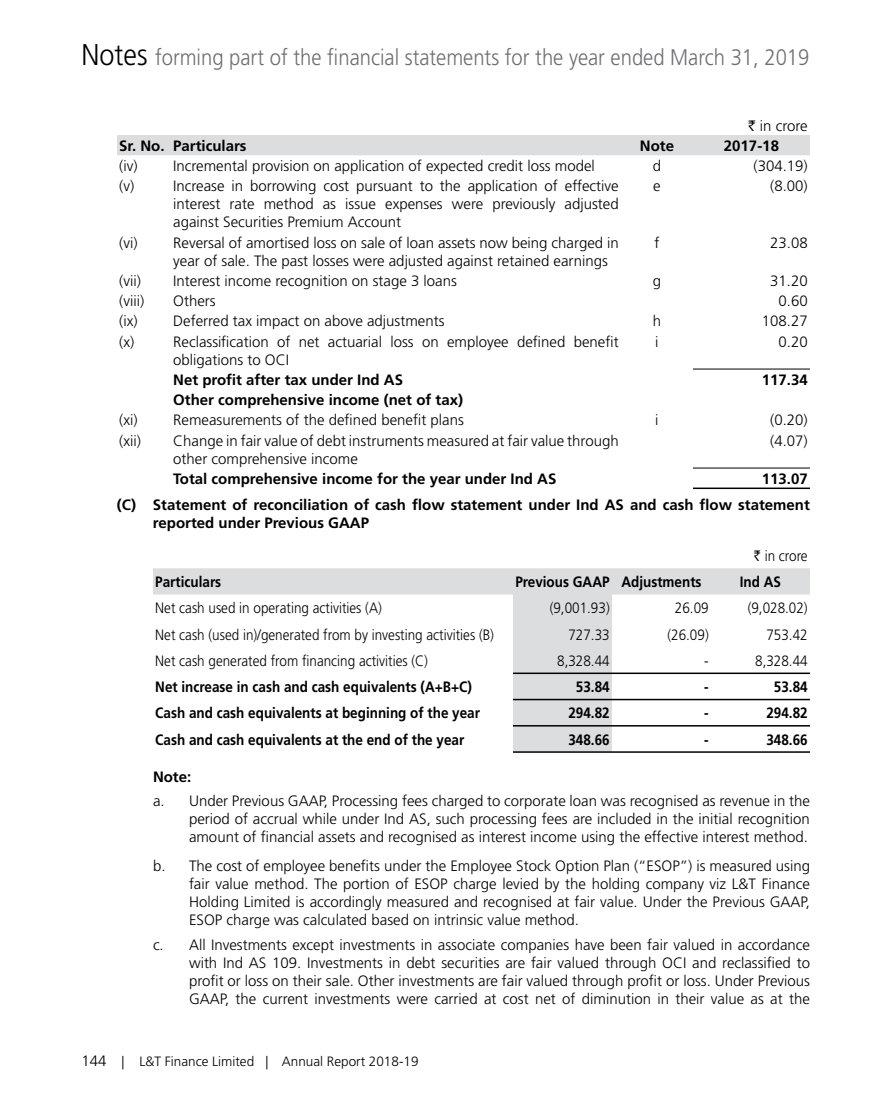
<style>
.page{position:relative;width:891px;height:1107px;background:#fff}
.page>*{position:absolute;margin:0;border:0;box-sizing:border-box;transform-origin:0 0}
.t1{font:300 22.5px "Frutiger LT Pro";color:#6d6e71;scale:.9 1}
.t2{font:300 15px/18px "Frutiger LT Pro";color:#000;text-align:justify}
.t3{font:700 15px/25.8px "Frutiger LT Pro";color:#000;text-align:right}
.t4{font:300 15px "Frutiger LT Pro";color:#000;scale:.9 1}
.t5{font:700 15px "Frutiger LT Pro";color:#000;scale:.9 1}
.t6{font:300 13.5px "Frutiger LT Pro";color:#000}
.s1{font-size:30px;color:#000}
.s2{font-family:"Rupee";font-weight:400}
.s3{font-size:15px}
</style>
<div class="page">
<div style="left:117px;top:135px;width:693px;height:20px;background:#dcddde"></div>
<hr style="left:693px;top:468px;width:117px;height:1px;background:#000">
<hr style="left:693px;top:369px;width:117px;height:1px;background:#000">
<hr style="left:693px;top:488px;width:117px;height:1px;background:#000">
<svg style="left:153px;top:568px;width:657px;height:183px"></svg>
<hr style="left:513px;top:673px;width:99px;height:1px;background:#000">
<hr style="left:612px;top:673px;width:99px;height:1px;background:#000">
<hr style="left:711px;top:673px;width:99px;height:1px;background:#000">
<hr style="left:513px;top:699px;width:99px;height:1px;background:#000">
<hr style="left:612px;top:699px;width:99px;height:1px;background:#000">
<hr style="left:711px;top:699px;width:99px;height:1px;background:#000">
<hr style="left:513px;top:725px;width:99px;height:2px;background:#000">
<hr style="left:612px;top:725px;width:99px;height:2px;background:#000">
<hr style="left:711px;top:725px;width:99px;height:2px;background:#000">
<hr style="left:513px;top:751px;width:99px;height:2px;background:#000">
<hr style="left:612px;top:751px;width:99px;height:2px;background:#000">
<hr style="left:711px;top:751px;width:99px;height:2px;background:#000">
<h1 class="t1" style="left:81px;top:44px;width:810px"><span class="s1">Notes</span> forming part of the financial statements for the year ended March 31, 2019</h1>
<p class="t2" style="left:748px;top:116px;width:61px"><span class="s2">v</span> in crore</p>
<p class="t3" style="left:119px;top:133px;width:129px">Sr. No. Particulars</p>
<p class="t3" style="left:640px;top:133px;width:36px">Note</p>
<p class="t3" style="left:724px;top:133px;width:57px">2017-18</p>
<p class="t2" style="left:119px;top:157px;width:477px">(iv) Incremental provision on application of expected credit loss model</p>
<p class="t2" style="left:653px;top:157px;width:10px">d</p>
<p class="t2" style="left:754px;top:157px;width:56px">(304.19)</p>
<p class="t2" style="left:119px;top:177px;width:16px">(v)</p>
<p class="t2" style="left:173px;top:177px;width:447px">Increase in borrowing cost pursuant to the application of effective interest rate method as issue expenses were previously adjusted against Securities Premium Account</p>
<p class="t2" style="left:653px;top:177px;width:9px">e</p>
<p class="t2" style="left:770px;top:177px;width:39px">(8.00)</p>
<p class="t2" style="left:173px;top:233px;width:447px;text-indent:-54px">(vi) Reversal of amortised loss on sale of loan assets now being charged in year of sale. The past losses were adjusted against retained earnings</p>
<p class="t2" style="left:654px;top:233px;width:6px">f</p>
<p class="t2" style="left:770px;top:233px;width:39px">23.08</p>
<p class="t2" style="left:119px;top:272px;width:23px">(vii)</p>
<p class="t2" style="left:173px;top:272px;width:285px">Interest income recognition on stage 3 loans</p>
<p class="t2" style="left:653px;top:272px;width:10px">g</p>
<p class="t2" style="left:770px;top:272px;width:39px">31.20</p>
<p class="t2" style="left:119px;top:292px;width:26px">(viii)</p>
<p class="t2" style="left:173px;top:292px;width:44px">Others</p>
<p class="t2" style="left:779px;top:292px;width:31px">0.60</p>
<p class="t2" style="left:119px;top:312px;width:327px">(ix) Deferred tax impact on above adjustments</p>
<p class="t2" style="left:653px;top:312px;width:10px">h</p>
<p class="t2" style="left:762px;top:312px;width:47px">108.27</p>
<p class="t2" style="left:119px;top:332px;width:16px">(x)</p>
<p class="t2" style="left:173px;top:332px;width:447px">Reclassification of net actuarial loss on employee defined benefit obligations to OCI</p>
<p class="t2" style="left:655px;top:332px;width:5px">i</p>
<p class="t2" style="left:779px;top:332px;width:31px">0.20</p>
<p class="t3" style="left:173px;top:367px;width:231px">Net profit after tax under Ind AS</p>
<p class="t3" style="left:762px;top:367px;width:47px">117.34</p>
<p class="t3" style="left:173px;top:387px;width:291px">Other comprehensive income (net of tax)</p>
<p class="t2" style="left:119px;top:411px;width:346px">(xi) Remeasurements of the defined benefit plans</p>
<p class="t2" style="left:655px;top:411px;width:5px">i</p>
<p class="t2" style="left:770px;top:411px;width:39px">(0.20)</p>
<p class="t2" style="left:119px;top:431px;width:23px">(xii)</p>
<p class="t2" style="left:173px;top:431px;width:447px">Change in fair value of debt instruments measured at fair value through other comprehensive income</p>
<p class="t2" style="left:770px;top:431px;width:39px">(4.07)</p>
<p class="t3" style="left:173px;top:466px;width:385px">Total comprehensive income for the year under Ind AS</p>
<p class="t3" style="left:117px;top:466px;width:694px">113.07<br>(C) Statement of reconciliation of cash flow statement under Ind AS and cash flow statement</p>
<p class="t3" style="left:153px;top:510px;width:218px">reported under Previous GAAP</p>
<p class="t4" style="left:754px;top:547px;width:61px"><span class="s2">v</span> in crore</p>
<p class="t5" style="left:155px;top:573px;width:75px">Particulars</p>
<p class="t5" style="left:515px;top:573px;width:208px">Previous GAAP Adjustments</p>
<p class="t5" style="left:740px;top:573px;width:47px">Ind AS</p>
<p class="t4" style="left:155px;top:599px;width:253px">Net cash used in operating activities (A)</p>
<p class="t4" style="left:550px;top:599px;width:68px">(9,001.93)</p>
<p class="t4" style="left:675px;top:599px;width:39px">26.09</p>
<p class="t4" style="left:748px;top:599px;width:68px">(9,028.02)</p>
<p class="t4" style="left:155px;top:626px;width:378px">Net cash (used in)/generated from by investing activities (B)</p>
<p class="t4" style="left:568px;top:626px;width:47px">727.33</p>
<p class="t4" style="left:667px;top:626px;width:47px">(26.09)</p>
<p class="t4" style="left:766px;top:626px;width:47px">753.42</p>
<p class="t4" style="left:155px;top:652px;width:305px">Net cash generated from financing activities (C)</p>
<p class="t4" style="left:557px;top:652px;width:60px">8,328.44</p>
<p class="t4" style="left:704px;top:652px;width:6px">-</p>
<p class="t4" style="left:755px;top:652px;width:60px">8,328.44</p>
<p class="t5" style="left:155px;top:678px;width:353px">Net increase in cash and cash equivalents (A+B+C)</p>
<p class="t5" style="left:576px;top:678px;width:39px">53.84</p>
<p class="t5" style="left:704px;top:678px;width:6px">-</p>
<p class="t5" style="left:774px;top:678px;width:39px">53.84</p>
<p class="t5" style="left:155px;top:704px;width:362px">Cash and cash equivalents at beginning of the year</p>
<p class="t5" style="left:568px;top:704px;width:47px">294.82</p>
<p class="t5" style="left:704px;top:704px;width:6px">-</p>
<p class="t5" style="left:766px;top:704px;width:47px">294.82</p>
<p class="t5" style="left:155px;top:731px;width:345px">Cash and cash equivalents at the end of the year</p>
<p class="t5" style="left:568px;top:731px;width:47px">348.66</p>
<p class="t5" style="left:704px;top:731px;width:6px">-</p>
<p class="t5" style="left:766px;top:731px;width:47px">348.66</p>
<p class="t3" style="left:153px;top:764px;width:40px">Note:</p>
<p class="t2" style="left:189px;top:792px;width:623px;text-indent:-36px">a. Under Previous GAAP, Processing fees charged to corporate loan was recognised as revenue in the period of accrual while under Ind AS, such processing fees are included in the initial recognition amount of financial assets and recognised as interest income using the effective interest method.</p>
<p class="t2" style="left:189px;top:857px;width:623px;text-indent:-36px">b. The cost of employee benefits under the Employee Stock Option Plan (“ESOP”) is measured using fair value method. The portion of ESOP charge levied by the holding company viz L&amp;T Finance Holding Limited is accordingly measured and recognised at fair value. Under the Previous GAAP, ESOP charge was calculated based on intrinsic value method.</p>
<p class="t2" style="left:189px;top:936px;width:623px;text-indent:-36px">c. All Investments except investments in associate companies have been fair valued in accordance with Ind AS 109. Investments in debt securities are fair valued through OCI and reclassified to profit or loss on their sale. Other investments are fair valued through profit or loss. Under Previous GAAP, the current investments were carried at cost net of diminution in their value as at the</p>
<p class="t6" style="left:81px;top:1053px;width:339px"><span class="s3">144</span> | L&amp;T Finance Limited | Annual Report 2018-19</p>
</div>
